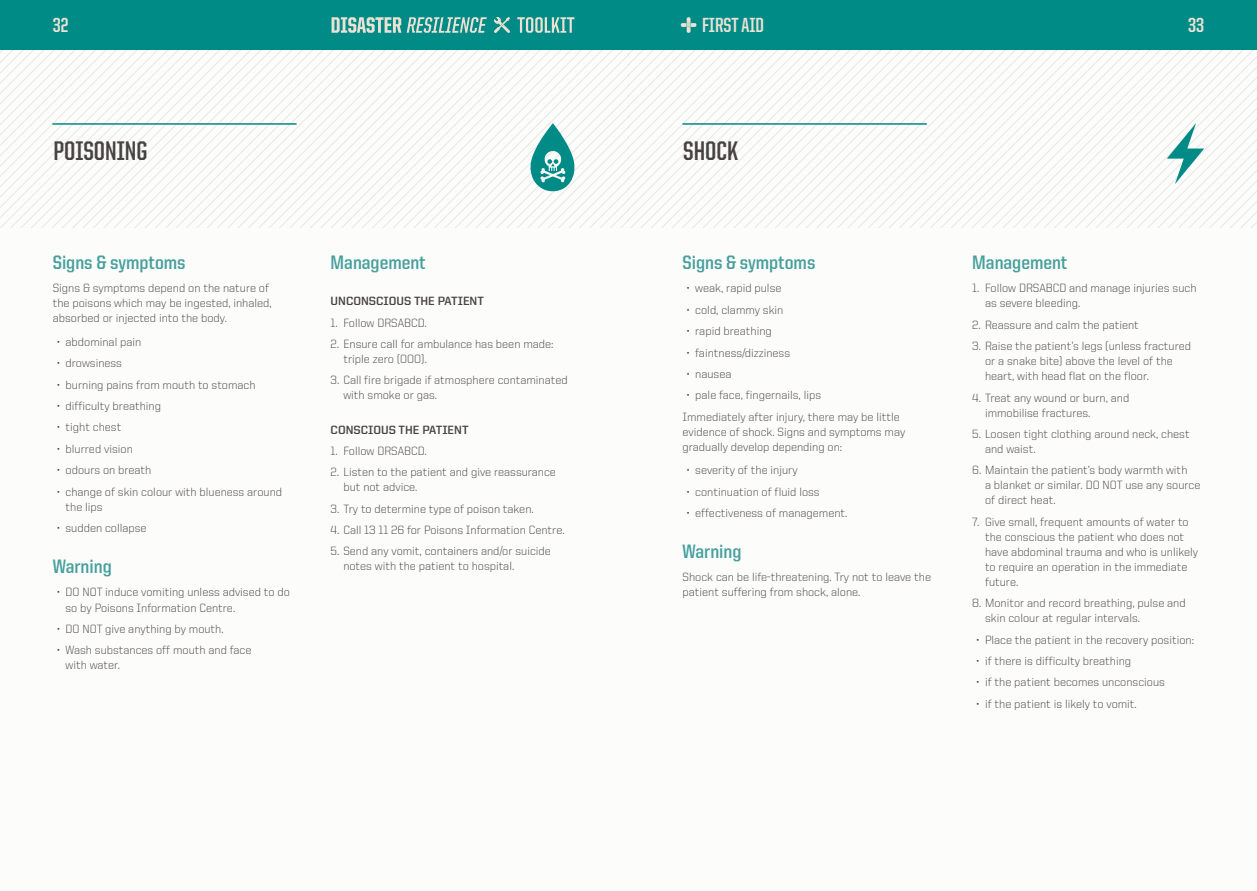
<style>
.page{position:relative;width:1257px;height:891px;background:#fff}
.page>*{position:absolute;margin:0;border:0;box-sizing:border-box;transform-origin:0 0}
.Heading_1{font:700 27px "United Sans Cond";color:#474341}
.t1{font:700 20.55px "United Sans Cond";color:#ebe2d4}
.Heading_2{font:700 19.5px "United Sans Semi Cond";color:#459f9d}
.t2{font:300 12px/15px "United Sans Reg";color:#474341}
.Heading_3{font:700 12px "United Sans Reg";color:#474341}
</style>
<div class="page">
<div style="left:0;top:0;width:1256px;height:890px;background:#fcfcfa"></div>
<div style="left:0;top:0;width:1256px;height:50px;background:#008b87"></div>
<svg style="left:680px;top:17px;width:16px;height:16px"></svg>
<svg style="left:199px;top:50px;width:11px;height:177px"></svg>
<svg style="left:230px;top:50px;width:11px;height:177px"></svg>
<svg style="left:241px;top:50px;width:10px;height:177px"></svg>
<svg style="left:251px;top:50px;width:10px;height:177px"></svg>
<svg style="left:261px;top:50px;width:11px;height:177px"></svg>
<svg style="left:272px;top:50px;width:10px;height:177px"></svg>
<svg style="left:282px;top:50px;width:10px;height:177px"></svg>
<svg style="left:292px;top:50px;width:11px;height:177px"></svg>
<svg style="left:303px;top:50px;width:10px;height:177px"></svg>
<svg style="left:313px;top:50px;width:10px;height:177px"></svg>
<svg style="left:323px;top:50px;width:11px;height:177px"></svg>
<svg style="left:334px;top:50px;width:10px;height:177px"></svg>
<svg style="left:344px;top:50px;width:11px;height:177px"></svg>
<svg style="left:355px;top:50px;width:10px;height:177px"></svg>
<svg style="left:365px;top:50px;width:10px;height:177px"></svg>
<svg style="left:881px;top:50px;width:10px;height:177px"></svg>
<svg style="left:891px;top:50px;width:11px;height:177px"></svg>
<svg style="left:902px;top:50px;width:10px;height:177px"></svg>
<svg style="left:912px;top:50px;width:10px;height:177px"></svg>
<svg style="left:922px;top:50px;width:11px;height:177px"></svg>
<svg style="left:933px;top:50px;width:10px;height:177px"></svg>
<svg style="left:943px;top:50px;width:10px;height:177px"></svg>
<svg style="left:953px;top:50px;width:11px;height:177px"></svg>
<svg style="left:964px;top:50px;width:10px;height:177px"></svg>
<svg style="left:974px;top:50px;width:10px;height:177px"></svg>
<svg style="left:984px;top:50px;width:11px;height:177px"></svg>
<svg style="left:995px;top:50px;width:10px;height:177px"></svg>
<hr style="left:52px;top:123px;width:244px;height:2px;background:#008b87">
<hr style="left:682px;top:123px;width:244px;height:2px;background:#008b87">
<svg style="left:331px;top:17px;width:155px;height:16px"></svg>
<svg style="left:517px;top:17px;width:57px;height:16px"></svg>
<svg style="left:494px;top:17px;width:16px;height:16px"></svg>
<svg style="left:375px;top:50px;width:502px;height:177px"></svg>
<svg style="left:1005px;top:50px;width:251px;height:177px"></svg>
<h2 class="t1" style="left:53px;top:15px;width:17px">32</h2>
<h2 class="t1" style="left:702px;top:15px;width:63px">FIRST AID</h2>
<h2 class="t1" style="left:1187px;top:15px;width:18px">33</h2>
<p class="Heading_1" style="left:54px;top:136px;width:95px">POISONING</p>
<p class="Heading_2" style="left:53px;top:252px;width:134px">Signs &amp; symptoms</p>
<p class="t2" style="left:53px;top:281px;width:220px">Signs &amp; symptoms depend on the nature of the poisons which may be ingested, inhaled, absorbed or injected into the body.</p>
<p class="t2" style="left:57px;top:334px;width:86px">• abdominal pain</p>
<p class="t2" style="left:57px;top:355px;width:66px">• drowsiness</p>
<p class="t2" style="left:57px;top:377px;width:200px">• burning pains from mouth to stomach</p>
<p class="t2" style="left:57px;top:398px;width:105px">• difficulty breathing</p>
<p class="t2" style="left:57px;top:420px;width:66px">• tight chest</p>
<p class="t2" style="left:57px;top:441px;width:77px">• blurred vision</p>
<p class="t2" style="left:57px;top:462px;width:96px">• odours on breath</p>
<p class="t2" style="left:66px;top:484px;width:218px;text-indent:-9px">• change of skin colour with blueness around the lips</p>
<p class="t2" style="left:57px;top:520px;width:91px">• sudden collapse</p>
<p class="Heading_2" style="left:53px;top:556px;width:60px">Warning</p>
<p class="t2" style="left:66px;top:584px;width:226px;text-indent:-9px">• DO NOT induce vomiting unless advised to do so by Poisons Information Centre.</p>
<p class="t2" style="left:57px;top:621px;width:168px">• DO NOT give anything by mouth.</p>
<p class="t2" style="left:66px;top:642px;width:187px;text-indent:-9px">• Wash substances off mouth and face with water.</p>
<p class="Heading_2" style="left:330px;top:252px;width:97px">Management</p>
<p class="Heading_3" style="left:330px;top:294px;width:155px">UNCONSCIOUS THE PATIENT</p>
<p class="t2" style="left:330px;top:315px;width:98px">1. Follow DRSABCD.</p>
<p class="t2" style="left:343px;top:336px;width:211px;text-indent:-13px">2. Ensure call for ambulance has been made: triple zero (000).</p>
<p class="t2" style="left:343px;top:372px;width:226px;text-indent:-13px">3. Call fire brigade if atmosphere contaminated with smoke or gas.</p>
<p class="Heading_3" style="left:330px;top:423px;width:139px">CONSCIOUS THE PATIENT</p>
<p class="t2" style="left:330px;top:443px;width:98px">1. Follow DRSABCD.</p>
<p class="t2" style="left:343px;top:464px;width:214px;text-indent:-13px">2. Listen to the patient and give reassurance but not advice.</p>
<p class="t2" style="left:330px;top:501px;width:204px">3. Try to determine type of poison taken.</p>
<p class="t2" style="left:330px;top:522px;width:235px">4. Call 13 11 26 for Poisons Information Centre.</p>
<p class="t2" style="left:343px;top:543px;width:209px;text-indent:-13px">5. Send any vomit, containers and/or suicide notes with the patient to hospital.</p>
<p class="Heading_1" style="left:683px;top:137px;width:56px">SHOCK</p>
<p class="Heading_2" style="left:682px;top:252px;width:134px">Signs &amp; symptoms</p>
<p class="t2" style="left:686px;top:281px;width:96px">• weak, rapid pulse</p>
<p class="t2" style="left:686px;top:302px;width:98px">• cold, clammy skin</p>
<p class="t2" style="left:686px;top:323px;width:87px">• rapid breathing</p>
<p class="t2" style="left:686px;top:345px;width:105px">• faintness/dizziness</p>
<p class="t2" style="left:686px;top:366px;width:46px">• nausea</p>
<p class="t2" style="left:686px;top:387px;width:136px">• pale face, fingernails, lips</p>
<p class="t2" style="left:682px;top:409px;width:224px">Immediately after injury, there may be little evidence of shock. Signs and symptoms may gradually develop depending on:</p>
<p class="t2" style="left:686px;top:462px;width:112px">• severity of the injury</p>
<p class="t2" style="left:686px;top:484px;width:134px">• continuation of fluid loss</p>
<p class="t2" style="left:686px;top:505px;width:162px">• effectiveness of management.</p>
<p class="Heading_2" style="left:682px;top:541px;width:60px">Warning</p>
<p class="t2" style="left:682px;top:569px;width:250px">Shock can be life-threatening. Try not to leave the patient suffering from shock, alone.</p>
<p class="Heading_2" style="left:972px;top:252px;width:97px">Management</p>
<p class="t2" style="left:984px;top:281px;width:213px;text-indent:-13px">1. Follow DRSABCD and manage injuries such as severe bleeding.</p>
<p class="t2" style="left:972px;top:317px;width:168px">2. Reassure and calm the patient</p>
<p class="t2" style="left:984px;top:338px;width:207px;text-indent:-13px">3. Raise the patient’s legs (unless fractured or a snake bite) above the level of the heart, with head flat on the floor.</p>
<p class="t2" style="left:984px;top:390px;width:146px;text-indent:-13px">4. Treat any wound or burn, and immobilise fractures.</p>
<p class="t2" style="left:984px;top:426px;width:206px;text-indent:-13px">5. Loosen tight clothing around neck, chest and waist.</p>
<p class="t2" style="left:984px;top:462px;width:217px;text-indent:-13px">6. Maintain the patient’s body warmth with<br>a blanket or similar. DO NOT use any source of direct heat.</p>
<p class="t2" style="left:984px;top:514px;width:214px;text-indent:-13px">7. Give small, frequent amounts of water to the conscious the patient who does not have abdominal trauma and who is unlikely to require an operation in the immediate future.</p>
<p class="t2" style="left:984px;top:595px;width:202px;text-indent:-13px">8. Monitor and record breathing, pulse and skin colour at regular intervals.</p>
<p class="t2" style="left:976px;top:632px;width:219px">• Place the patient in the recovery position:</p>
<p class="t2" style="left:976px;top:653px;width:156px">• if there is difficulty breathing</p>
<p class="t2" style="left:976px;top:674px;width:190px">• if the patient becomes unconscious</p>
<p class="t2" style="left:976px;top:696px;width:162px">• if the patient is likely to vomit.</p>
</div>
